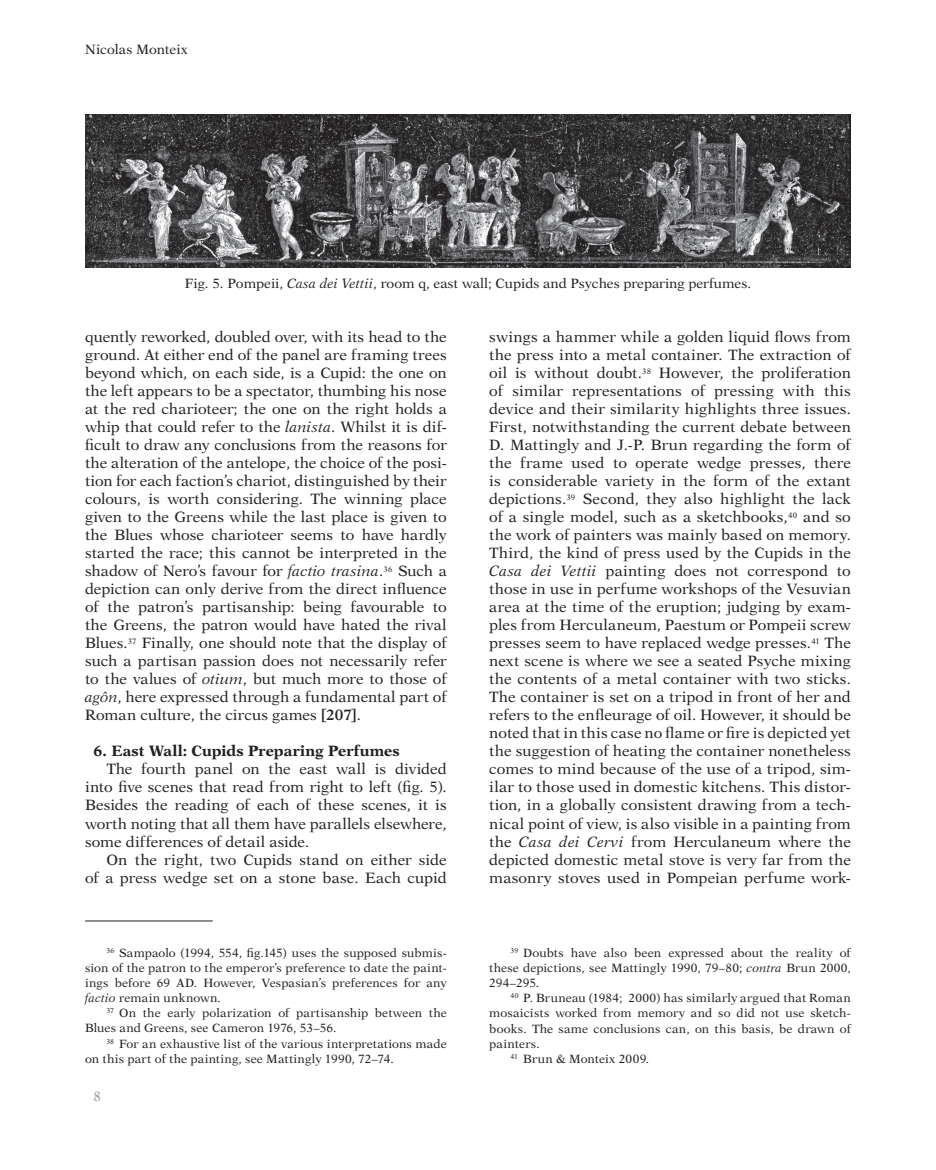
<style>
.page{position:relative;width:936px;height:1170px;background:#fff}
.page>*{position:absolute;margin:0;border:0;box-sizing:border-box;transform-origin:0 0}
.t1{font:15px/18px "New Aster LT Std";letter-spacing:.005em;color:#231f20;text-align:justify}
.t2{font:700 15px "New Aster LT Std";letter-spacing:.01em;color:#231f20}
.t3{font:13.5px "New Aster LT Std";color:#231f20}
.t4{font:13.5px "New Aster LT Std";color:#939598}
.t5{font:12px/15px "New Aster LT Std";letter-spacing:.015em;color:#231f20;text-align:justify}
.s1{font-style:italic}
.s2{font-weight:600}
</style>
<div class="page">
<hr style="left:85px;top:920px;width:128px;height:1px;background:#231f20">
<img style="left:85px;top:115px;width:765px;height:152px">
<p class="t3" style="left:85px;top:41px;width:104px">Nicolas Monteix</p>
<p class="t3" style="left:185px;top:275px;width:567px">Fig. 5. Pompeii, <span class="s1">Casa dei Vettii</span>, room q, east wall; Cupids and Psyches preparing perfumes.</p>
<p class="t1" style="left:85px;top:328px;width:363px">quently reworked, doubled over, with its head to the ground. At either end of the panel are framing trees beyond which, on each side, is a Cupid: the one on the left appears to be a spectator, thumbing his nose at the red charioteer; the one on the right holds a whip that could refer to the <span class="s1">lanista</span>. Whilst it is dif&shy;ficult to draw any conclusions from the reasons for the alteration of the antelope, the choice of the posi&shy;tion for each faction’s chariot, distinguished by their colours, is worth considering. The winning place given to the Greens while the last place is given to the Blues whose charioteer seems to have hardly started the race; this cannot be interpreted in the shadow of Nero’s favour for <span class="s1">factio trasina</span>.<sup>36</sup> Such a depiction can only derive from the direct influence of the patron’s partisanship: being favourable to the Greens, the patron would have hated the rival Blues.<sup>37</sup> Finally, one should note that the display of such a partisan passion does not necessarily refer to the values of <span class="s1">otium</span>, but much more to those of <span class="s1">agôn</span>, here expressed through a fundamental part of Roman culture, the circus games <span class="s2">[207]</span>.</p>
<p class="t2" style="left:94px;top:742px;width:308px">6. East Wall: Cupids Preparing Perfumes</p>
<p class="t1" style="left:85px;top:760px;width:363px;text-indent:21px">The fourth panel on the east wall is divided into five scenes that read from right to left (fig. 5).<br>Besides the reading of each of these scenes, it is worth noting that all them have parallels elsewhere, some differences of detail aside.</p>
<p class="t1" style="left:85px;top:850px;width:363px;text-align:right">On the right, two Cupids stand on either side<br>of a press wedge set on a stone base. Each cupid</p>
<p class="t5" style="left:85px;top:945px;width:363px;text-indent:21px"><sup>36</sup> Sampaolo (1994, 554, fig.145) uses the supposed submis&shy;sion of the patron to the emperor’s preference to date the paint&shy;ings before 69 AD. However, Vespasian’s preferences for any <span class="s1">factio</span> remain unknown.</p>
<p class="t5" style="left:85px;top:1005px;width:363px;text-indent:21px"><sup>37</sup> On the early polarization of partisanship between the<br>Blues and Greens, see Cameron 1976, 53–56.</p>
<p class="t5" style="left:85px;top:1035px;width:363px;text-indent:21px"><sup>38</sup> For an exhaustive list of the various interpretations made on this part of the painting, see Mattingly 1990, 72–74.</p>
<p class="t4" style="left:94px;top:1087px;width:9px">8</p>
<p class="t1" style="left:489px;top:328px;width:363px">swings a hammer while a golden liquid flows from the press into a metal container. The extraction of oil is without doubt.<sup>38</sup> However, the proliferation of similar representations of pressing with this device and their similarity highlights three issues.<br>First, notwithstanding the current debate between D. Mattingly and J.-P. Brun regarding the form of the frame used to operate wedge presses, there is considerable variety in the form of the extant depictions.<sup>39</sup> Second, they also highlight the lack of a single model, such as a sketchbooks,<sup>40</sup> and so the work of painters was mainly based on memory.<br>Third, the kind of press used by the Cupids in the <span class="s1">Casa dei Vettii</span> painting does not correspond to those in use in perfume workshops of the Vesuvian area at the time of the eruption; judging by exam&shy;ples from Herculaneum, Paestum or Pompeii screw presses seem to have replaced wedge presses.<sup>41</sup> The next scene is where we see a seated Psyche mixing the contents of a metal container with two sticks.<br>The container is set on a tripod in front of her and refers to the enfleurage of oil. However, it should be noted that in this case no flame or fire is depicted yet the suggestion of heating the container nonetheless comes to mind because of the use of a tripod, sim&shy;ilar to those used in domestic kitchens. This distor&shy;tion, in a globally consistent drawing from a tech&shy;nical point of view, is also visible in a painting from the <span class="s1">Casa dei Cervi</span> from Herculaneum where the depicted domestic metal stove is very far from the masonry stoves used in Pompeian perfume work-</p>
<p class="t5" style="left:489px;top:945px;width:363px;text-indent:21px"><sup>39</sup> Doubts have also been expressed about the reality of these depictions, see Mattingly 1990, 79–80; <span class="s1">contra</span> Brun 2000, 294–295.</p>
<p class="t5" style="left:510px;top:990px;width:342px"><sup>40</sup> P. Bruneau (1984; 2000) has similarly argued that Roman</p>
<p class="t5" style="left:489px;top:1005px;width:363px">mosaicists worked from memory and so did not use sketch-</p>
<p class="t5" style="left:489px;top:1020px;width:363px">books. The same conclusions can, on this basis, be drawn of</p>
<p class="t5" style="left:489px;top:1035px;width:52px">painters.</p>
<p class="t5" style="left:510px;top:1050px;width:140px"><sup>41</sup> Brun &amp; Monteix 2009.</p>
</div>
